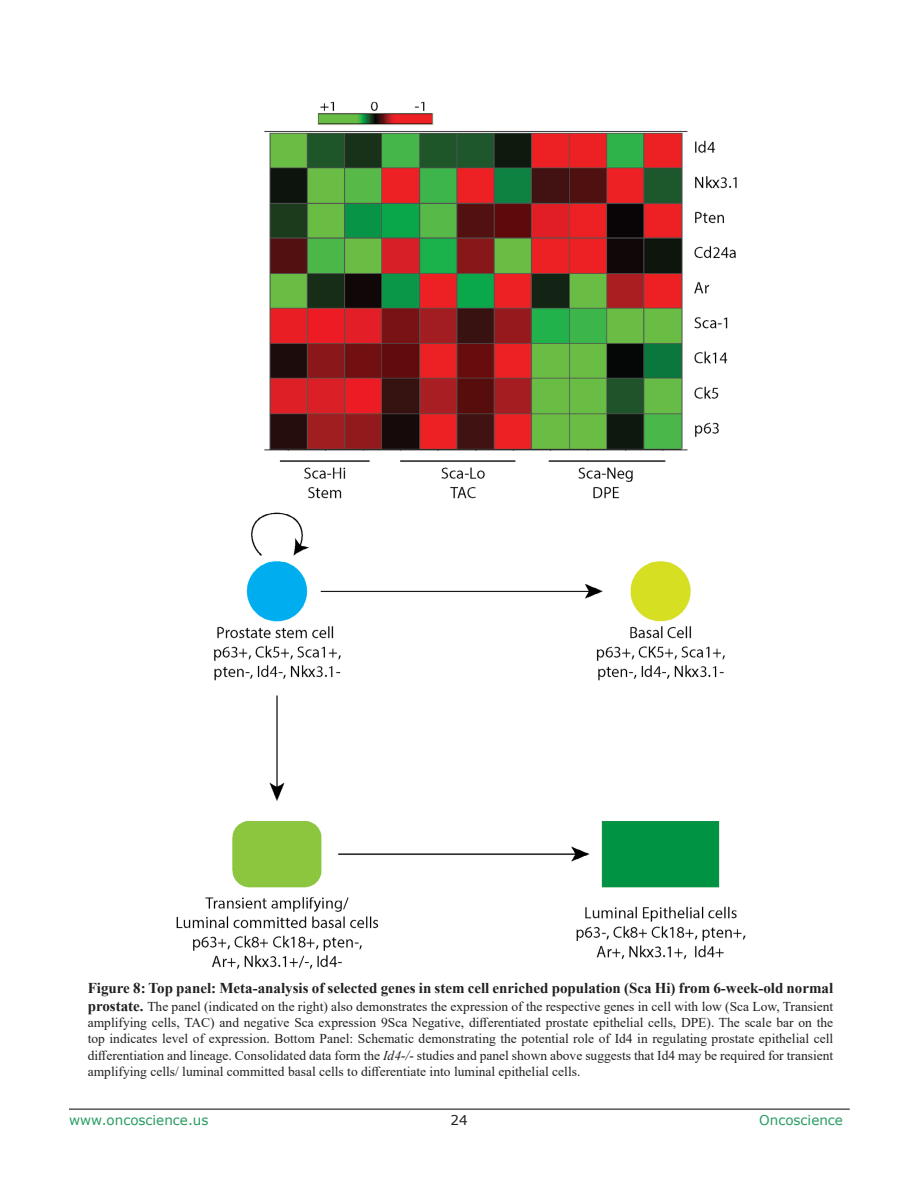
<style>
.page{position:relative;width:918px;height:1188px;background:#fff}
.page>*{position:absolute;margin:0;border:0;box-sizing:border-box;transform-origin:0 0}
.t1{font:700 15px "Times New Roman";color:#221f22}
.t2{font:13.5px/16.2px "Times New Roman";color:#221f22;text-align:justify}
.t3{font:13.5px "Verdana";color:#279c60}
.t4{font:13.5px "Verdana";color:#221f22}
.s1{font-weight:700;font-size:15px}
.s2{font-style:italic}
</style>
<div class="page">
<hr style="left:69px;top:1109px;width:781px;height:1px;background:#000">
<img style="left:176px;top:101px;width:570px;height:868px">
<p class="t1" style="left:88px;top:977px;width:747px">Figure 8: Top panel: Meta-analysis of selected genes in stem cell enriched population (Sca Hi) from 6-week-old normal</p>
<p class="t2" style="left:88px;top:998px;width:747px"><span class="s1">prostate.</span> The panel (indicated on the right) also demonstrates the expression of the respective genes in cell with low (Sca Low, Transient amplifying cells, TAC) and negative Sca expression 9Sca Negative, differentiated prostate epithelial cells, DPE). The scale bar on the top indicates level of expression. Bottom Panel: Schematic demonstrating the potential role of Id4 in regulating prostate epithelial cell differentiation and lineage. Consolidated data form the <span class="s2">Id4-/-</span> studies and panel shown above suggests that Id4 may be required for transient amplifying cells/ luminal committed basal cells to differentiate into luminal epithelial cells.</p>
<p class="t3" style="left:69px;top:1111px;width:141px">www.oncoscience.us</p>
<p class="t4" style="left:450px;top:1111px;width:19px">24</p>
<p class="t3" style="left:759px;top:1111px;width:85px">Oncoscience</p>
</div>
